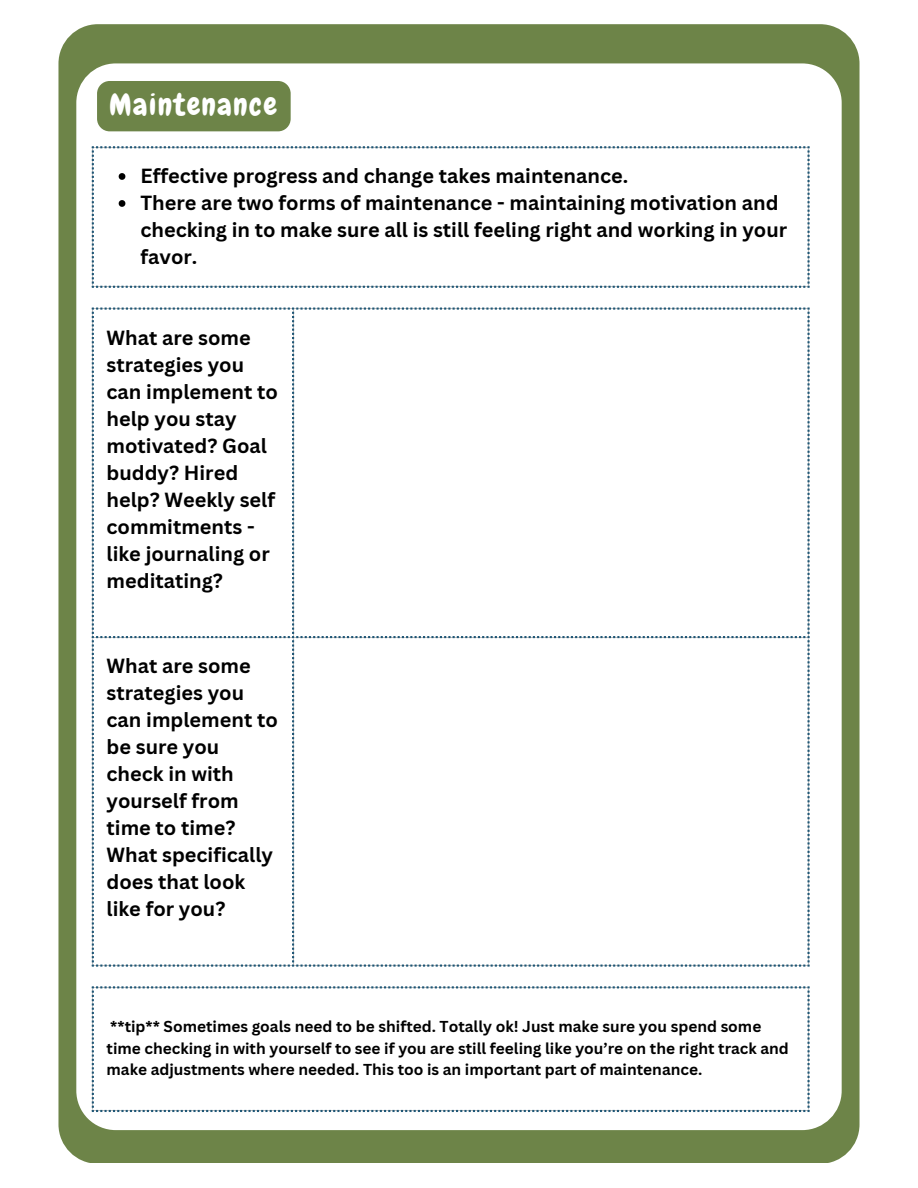
<style>
.page{position:relative;width:918px;height:1188px;background:#fff}
.page>*{position:absolute;margin:0;border:0;box-sizing:border-box;transform-origin:0 0}
.t1{font:30.3px "Chewy";letter-spacing:.05em;color:#fff}
.t2{font:700 19.95px/27px "Canva Sans";color:#000}
.t3{font:700 15.45px/21.3px "Canva Sans";color:#000}
</style>
<div class="page">
<div style="left:58px;top:24px;width:802px;height:1139px;background:#6d8448;border-radius:39px"></div>
<div style="left:76px;top:63px;width:766px;height:1067px;background:#fff"></div>
<div style="left:92px;top:308px;width:202px;height:659px;background:#fff"></div>
<div style="left:296px;top:308px;width:514px;height:659px;background:#fff"></div>
<div style="left:92px;top:146px;width:718px;height:142px;background:#fff"></div>
<div style="left:97px;top:81px;width:194px;height:50px;background:#6d8448;border-radius:13px"></div>
<div style="left:92px;top:986px;width:718px;height:126px;background:#fff"></div>
<p class="t1" style="left:109px;top:86px;width:169px">Maintenance</p>
<p class="t2" style="left:140px;top:162px;width:489px">Effective progress and change takes maintenance.</p>
<p class="t2" style="left:140px;top:189px;width:648px">There are two forms of maintenance - maintaining motivation and checking in to make sure all is still feeling right and working in your favor.</p>
<h1 class="t2" style="left:107px;top:323px;width:173px">What are some strategies you can implement to help you stay motivated? Goal buddy? Hired help? Weekly self commitments - like journaling or meditating?</h1>
<p class="t2" style="left:107px;top:652px;width:173px">What are some strategies you can implement to be sure you check in with yourself from time to time?<br>What specifically does that look like for you?</p>
<p class="t3" style="left:107px;top:1016px;width:684px">**tip** Sometimes goals need to be shifted. Totally ok! Just make sure you spend some time checking in with yourself to see if you are still feeling like you’re on the right track and make adjustments where needed. This too is an important part of maintenance.</p>
</div>
